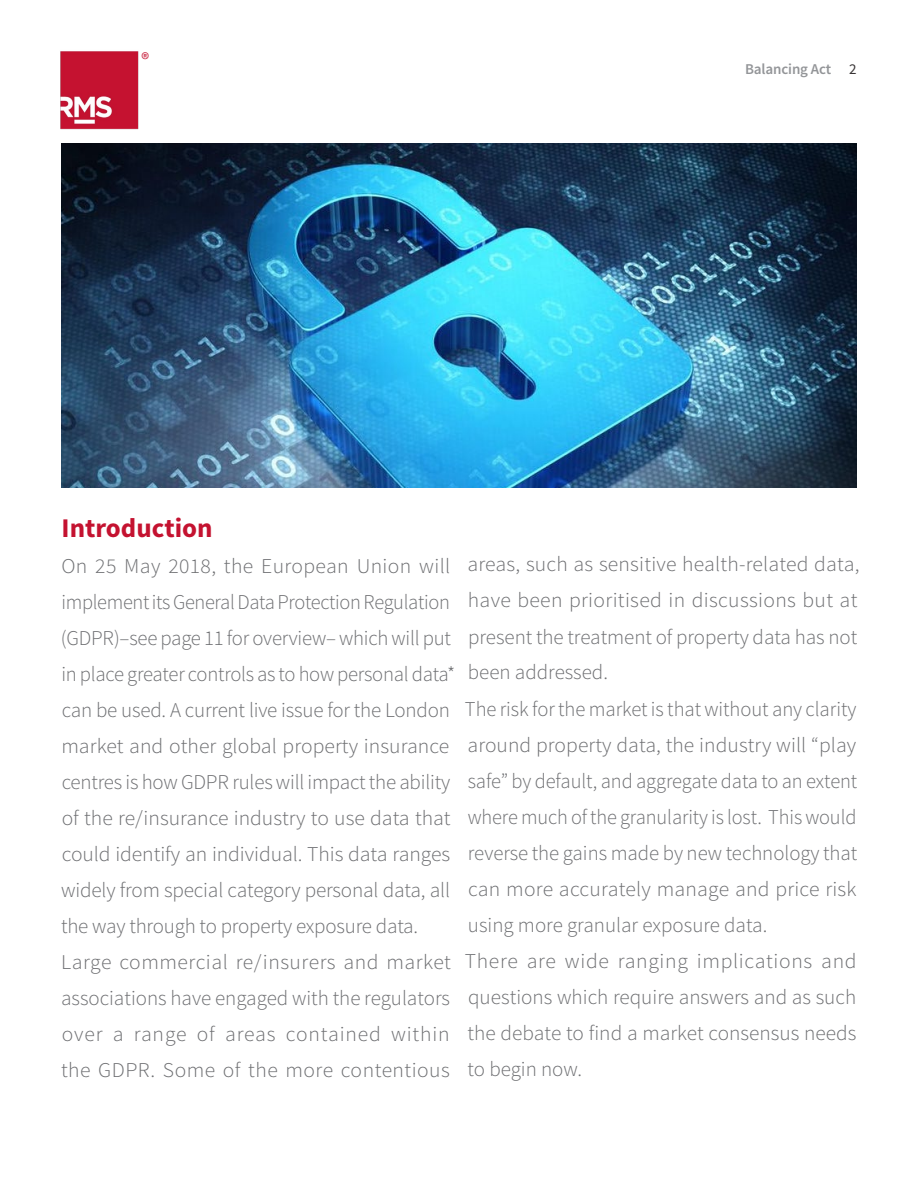
<style>
.page{position:relative;width:918px;height:1188px;background:#fff}
.page>*{position:absolute;margin:0;border:0;box-sizing:border-box;transform-origin:0 0}
.t1{font:700 27px "Source Sans Pro";color:#c41230}
.t2{font:300 21px/36px "Source Sans Pro";color:#6d6e71}
.t3{font:18px "Source Sans Pro";color:#c41230}
.t4{font:600 15px "Source Sans Pro";letter-spacing:-.01em;color:#939598}
.s1{font-weight:400;color:#393536}
</style>
<div class="page">
<img style="left:60px;top:51px;width:78px;height:78px">
<img style="left:62px;top:143px;width:794px;height:345px">
<p class="t3" style="left:141px;top:48px;width:9px">®</p>
<p class="t4" style="left:745px;top:59px;width:113px">Balancing Act <span class="s1">2</span></p>
<p class="t1" style="left:62px;top:510px;width:153px">Introduction</p>
<p class="t2" style="left:61px;top:548px;width:396px">On 25 May 2018, the European Union will implement its General Data Protection Regulation (GDPR)–see page 11 for overview– which will put in place greater controls as to how personal data* can be used. A current live issue for the London market and other global property insurance centres is how GDPR rules will impact the ability of the re/insurance industry to use data that could identify an individual. This data ranges widely from special category personal data, all the way through to property exposure data.<br>Large commercial re/insurers and market associations have engaged with the regulators over a range of areas contained within the GDPR. Some of the more contentious</p>
<p class="t2" style="left:465px;top:547px;width:396px">areas, such as sensitive health-related data, have been prioritised in discussions but at present the treatment of property data has not been addressed.<br>The risk for the market is that without any clarity around property data, the industry will “play safe” by default, and aggregate data to an extent where much of the granularity is lost. This would reverse the gains made by new technology that can more accurately manage and price risk using more granular exposure data.<br>There are wide ranging implications and questions which require answers and as such the debate to find a market consensus needs to begin now.</p>
</div>
